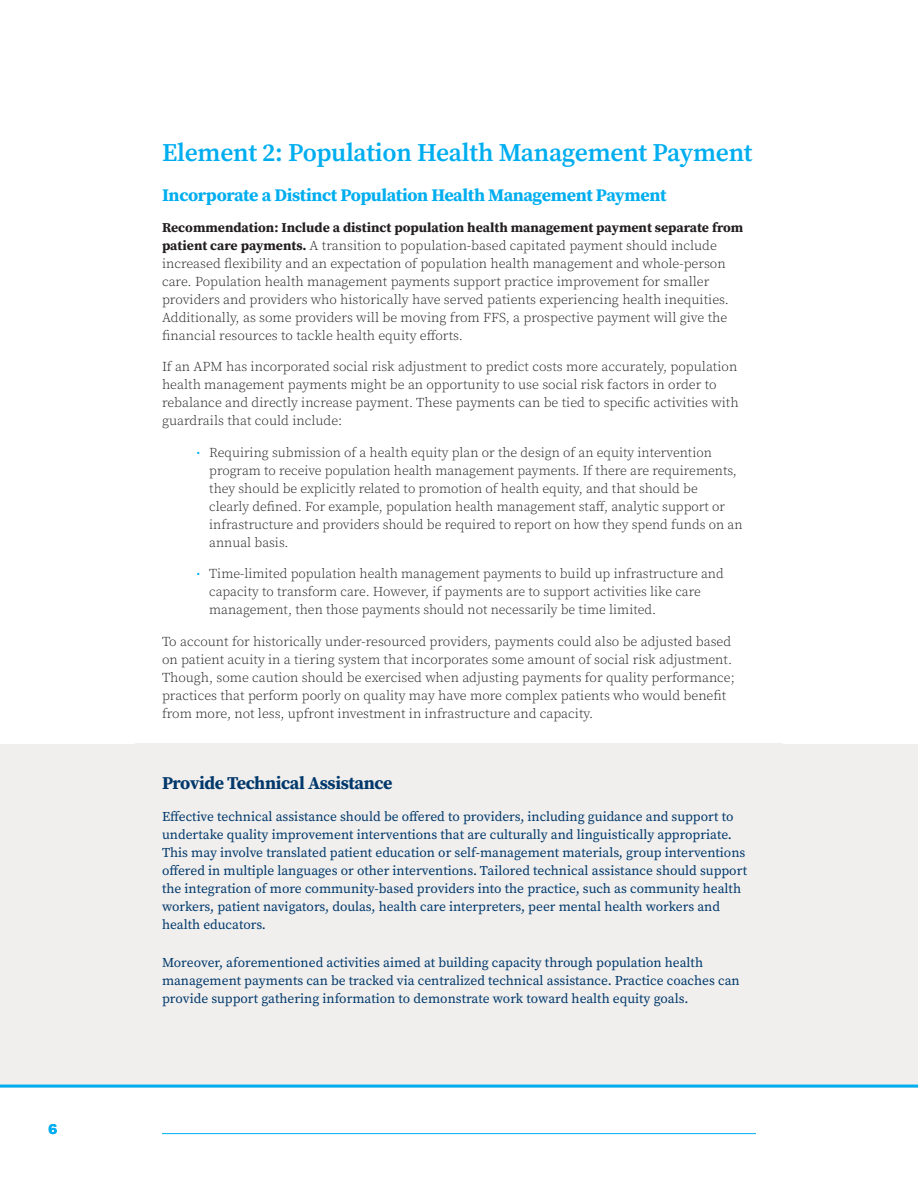
<style>
.page{position:relative;width:918px;height:1188px;background:#fff}
.page>*{position:absolute;margin:0;border:0;box-sizing:border-box;transform-origin:0 0}
.t1{font:600 25.5px "Source Serif Pro";letter-spacing:-.01em;color:#00aeef}
.t2{font:700 18px "Source Serif Pro";letter-spacing:-.02em;color:#01386b}
.t3{font:700 17.7px "Source Serif Pro";letter-spacing:-.02em;color:#00aeef}
.t4{font:700 15px "Work Sans";color:#00aeef}
.t5{font:300 13.5px/18px "Source Serif Pro";color:#231f20}
.t6{font:13.5px/18px "Source Serif Pro";color:#01386b}
.s1{font-weight:700}
.s2{font-family:"Work Sans";font-size:12px;color:#00aeef}
</style>
<div class="page">
<div style="left:0;top:744px;width:918px;height:344px;background:#f0efed"></div>
<hr style="left:162px;top:1133px;width:594px;height:1px;background:#00aeef">
<hr style="left:0;top:1085px;width:918px;height:3px;background:#00aeef">
<p class="t4" style="left:48px;top:1120px;width:11px">6</p>
<h1 class="t1" style="left:162px;top:136px;width:592px">Element 2: Population Health Management Payment</h1>
<h3 class="t3" style="left:162px;top:183px;width:506px">Incorporate a Distinct Population Health Management Payment</h3>
<p class="t5" style="left:162px;top:219px;width:583px"><span class="s1">Recommendation: Include a distinct population health management payment separate from patient care payments.</span> A transition to population-based capitated payment should include increased flexibility and an expectation of population health management and whole-person care. Population health management payments support practice improvement for smaller providers and providers who historically have served patients experiencing health inequities.<br>Additionally, as some providers will be moving from FFS, a prospective payment will give the financial resources to tackle health equity efforts.</p>
<p class="t5" style="left:162px;top:358px;width:578px">If an APM has incorporated social risk adjustment to predict costs more accurately, population health management payments might be an opportunity to use social risk factors in order to rebalance and directly increase payment. These payments can be tied to specific activities with guardrails that could include:</p>
<p class="t5" style="left:209px;top:443px;width:535px;text-indent:-14px"><span class="s2">•</span> Requiring submission of a health equity plan or the design of an equity intervention program to receive population health management payments. If there are requirements, they should be explicitly related to promotion of health equity, and that should be<br>clearly defined. For example, population health management staff, analytic support or infrastructure and providers should be required to report on how they spend funds on an annual basis.</p>
<p class="t5" style="left:209px;top:565px;width:516px;text-indent:-14px"><span class="s2">•</span> Time-limited population health management payments to build up infrastructure and capacity to transform care. However, if payments are to support activities like care management, then those payments should not necessarily be time limited.</p>
<p class="t5" style="left:162px;top:632px;width:574px">To account for historically under-resourced providers, payments could also be adjusted based on patient acuity in a tiering system that incorporates some amount of social risk adjustment.<br>Though, some caution should be exercised when adjusting payments for quality performance; practices that perform poorly on quality may have more complex patients who would benefit from more, not less, upfront investment in infrastructure and capacity.</p>
<h2 class="t2" style="left:162px;top:771px;width:232px">Provide Technical Assistance</h2>
<p class="t6" style="left:162px;top:807px;width:587px">Effective technical assistance should be offered to providers, including guidance and support to undertake quality improvement interventions that are culturally and linguistically appropriate.<br>This may involve translated patient education or self-management materials, group interventions offered in multiple languages or other interventions. Tailored technical assistance should support the integration of more community-based providers into the practice, such as community health workers, patient navigators, doulas, health care interpreters, peer mental health workers and health educators.</p>
<p class="t6" style="left:162px;top:954px;width:579px">Moreover, aforementioned activities aimed at building capacity through population health management payments can be tracked via centralized technical assistance. Practice coaches can provide support gathering information to demonstrate work toward health equity goals.</p>
</div>
